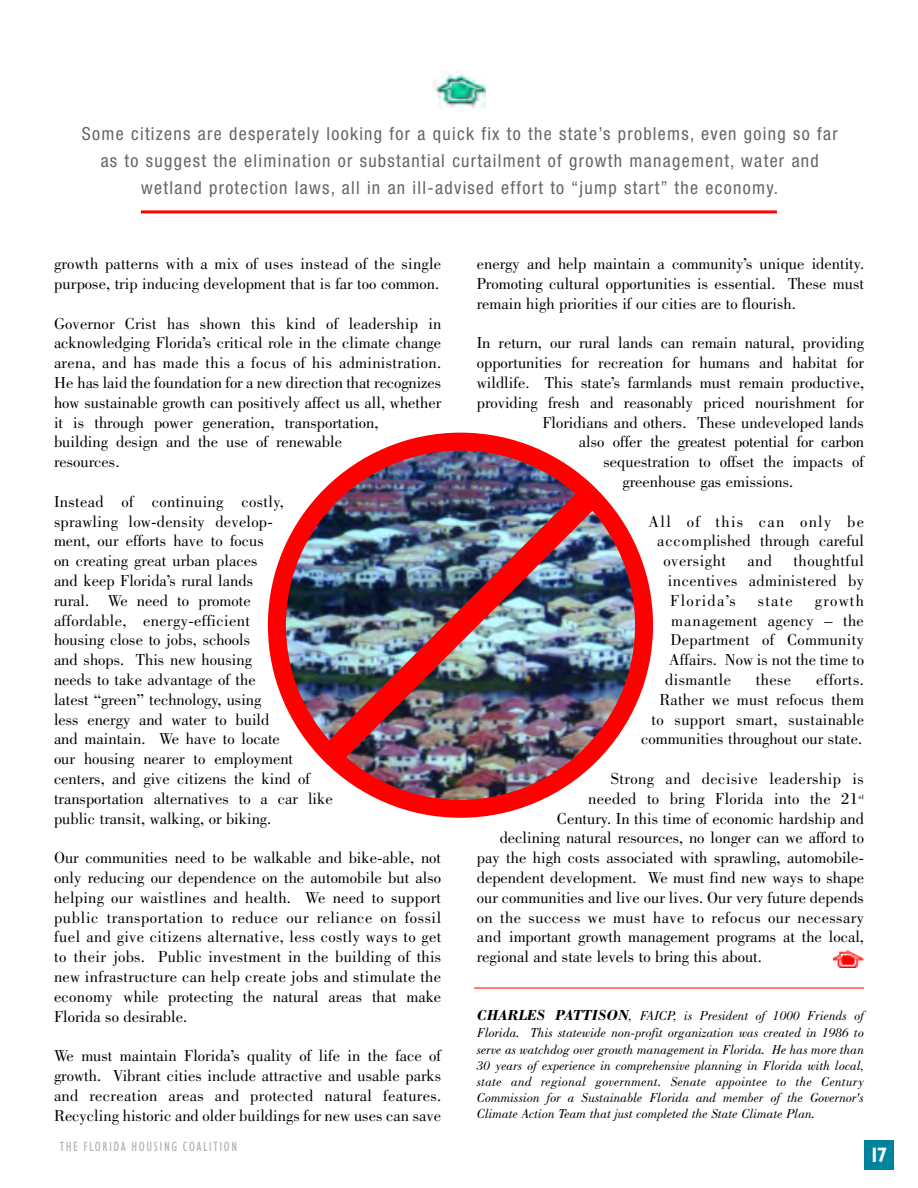
<style>
.page{position:relative;width:918px;height:1188px;background:#fff}
.page>*{position:absolute;margin:0;border:0;box-sizing:border-box;transform-origin:0 0}
.t1{font:700 condensed 21px "Humanist 521 BT";color:#fff}
.t2{font:condensed 18px/27px "Helvetica Neue";letter-spacing:.07em;color:#666;text-align:center}
.t3{font:16.5px/19.8px "Bodoni";color:#000;text-align:justify}
.t4{font:16.5px "Bodoni";letter-spacing:.025em;color:#000}
.t5{font:16.5px "Bodoni";letter-spacing:.02em;color:#000}
.t6{font:16.5px "Bodoni";letter-spacing:.08em;color:#000}
.t7{font:16.5px "Bodoni";letter-spacing:.03em;color:#000}
.t8{font:italic 13.5px/16.4px "Bodoni";color:#000;text-align:justify}
.t9{font:condensed 13.5px "Humanist 521 BT";letter-spacing:.11em;color:#b3b3b3}
.s1{font-weight:700;font-size:15px}
</style>
<div class="page">
<div style="left:864px;top:1140px;width:30px;height:30px;background:#00839c"></div>
<svg style="left:268px;top:433px;width:385px;height:385px"></svg>
<hr style="left:141px;top:210px;width:636px;height:3px;background:#f00">
<img style="left:834px;top:950px;width:30px;height:18px">
<hr style="left:474px;top:988px;width:390px;height:1px;background:#f00">
<img style="left:434px;top:72px;width:51px;height:35px">
<img style="left:300px;top:466px;width:321px;height:321px">
<p class="t2" style="left:82px;top:122px;width:757px">Some citizens are desperately looking for a quick fix to the state’s problems, even going so far as to suggest the elimination or substantial curtailment of growth management, water and wetland protection laws, all in an ill-advised effort to “jump start” the economy.</p>
<p class="t3" style="left:54px;top:255px;width:389px">growth patterns with a mix of uses instead of the single purpose, trip inducing development that is far too common.</p>
<p class="t3" style="left:54px;top:315px;width:389px;text-align:left">Governor Crist has shown this kind of leadership in acknowledging Florida’s critical role in the climate change arena, and has made this a focus of his administration.<br>He has laid the foundation for a new direction that recognizes how sustainable growth can positively affect us all, whether it is through power generation, transportation,<br>building design and the use of renewable<br>resources.</p>
<p class="t3" style="left:54px;top:493px;width:280px;text-align:left">Instead of continuing costly, sprawling low-density develop-<br>ment, our efforts have to focus<br>on creating great urban places<br>and keep Florida’s rural lands<br>rural. We need to promote<br>affordable, energy-efficient<br>housing close to jobs, schools<br>and shops. This new housing<br>needs to take advantage of the<br>latest “green” technology, using<br>less energy and water to build<br>and maintain. We have to locate<br>our housing nearer to employment centers, and give citizens the kind of transportation alternatives to a car like public transit, walking, or biking.</p>
<p class="t3" style="left:54px;top:849px;width:389px">Our communities need to be walkable and bike-able, not only reducing our dependence on the automobile but also helping our waistlines and health. We need to support public transportation to reduce our reliance on fossil fuel and give citizens alternative, less costly ways to get to their jobs. Public investment in the building of this new infrastructure can help create jobs and stimulate the economy while protecting the natural areas that make Florida so desirable.</p>
<p class="t3" style="left:54px;top:1047px;width:389px">We must maintain Florida’s quality of life in the face of growth. Vibrant cities include attractive and usable parks and recreation areas and protected natural features.<br>Recycling historic and older buildings for new uses can save</p>
<p class="t9" style="left:60px;top:1142px;width:179px">THE FLORIDA HOUSING COALITION</p>
<p class="t3" style="left:477px;top:255px;width:389px">energy and help maintain a community’s unique identity.<br>Promoting cultural opportunities is essential. These must remain high priorities if our cities are to flourish.</p>
<p class="t3" style="left:477px;top:335px;width:389px">In return, our rural lands can remain natural, providing</p>
<p class="t3" style="left:477px;top:354px;width:389px">opportunities for recreation for humans and habitat for</p>
<p class="t3" style="left:477px;top:374px;width:389px">wildlife. This state’s farmlands must remain productive,</p>
<p class="t3" style="left:477px;top:394px;width:389px">providing fresh and reasonably priced nourishment for</p>
<p class="t3" style="left:542px;top:414px;width:323px">Floridians and others. These undeveloped lands</p>
<p class="t3" style="left:579px;top:434px;width:287px">also offer the greatest potential for carbon</p>
<p class="t3" style="left:604px;top:453px;width:262px">sequestration to offset the impacts of</p>
<p class="t3" style="left:623px;top:473px;width:172px">greenhouse gas emissions.</p>
<p class="t6" style="left:648px;top:515px;width:217px">All of this can only be</p>
<p class="t3" style="left:657px;top:533px;width:209px">accomplished through careful</p>
<p class="t7" style="left:663px;top:555px;width:64px">oversight</p>
<p class="t3" style="left:747px;top:552px;width:26px">and</p>
<p class="t3" style="left:668px;top:552px;width:198px;text-indent:126px">thoughtful incentives administered by Florida’s</p>
<p class="t3" style="left:758px;top:592px;width:37px">state</p>
<p class="t3" style="left:815px;top:592px;width:51px">growth</p>
<p class="t3" style="left:671px;top:612px;width:194px">management agency – the</p>
<p class="t5" style="left:671px;top:634px;width:195px">Department of Community</p>
<p class="t3" style="left:669px;top:651px;width:197px">Affairs. Now is not the time to</p>
<p class="t5" style="left:665px;top:674px;width:67px">dismantle</p>
<p class="t3" style="left:756px;top:671px;width:37px">these</p>
<p class="t3" style="left:641px;top:671px;width:225px;text-align:right">efforts.<br>Rather we must refocus them<br>to support smart, sustainable communities throughout our state.</p>
<p class="t4" style="left:611px;top:773px;width:255px">Strong and decisive leadership is</p>
<p class="t3" style="left:588px;top:790px;width:277px">needed to bring Florida into the 21<sup>st</sup></p>
<p class="t3" style="left:557px;top:810px;width:309px">Century. In this time of economic hardship and</p>
<p class="t3" style="left:500px;top:830px;width:366px">declining natural resources, no longer can we afford to</p>
<p class="t3" style="left:477px;top:849px;width:389px">pay the high costs associated with sprawling, automobile-</p>
<p class="t3" style="left:477px;top:869px;width:389px">dependent development. We must find new ways to shape</p>
<p class="t3" style="left:477px;top:889px;width:389px">our communities and live our lives. Our very future depends</p>
<p class="t4" style="left:477px;top:911px;width:389px">on the success we must have to refocus our necessary</p>
<p class="t3" style="left:477px;top:929px;width:389px">and important growth management programs at the local,</p>
<p class="t3" style="left:477px;top:948px;width:287px">regional and state levels to bring this about.</p>
<p class="t8" style="left:477px;top:1009px;width:389px"><span class="s1">CHARLES PATTISON</span>, FAICP, is President of 1000 Friends of Florida. This statewide non-profit organization was created in 1986 to serve as watchdog over growth management in Florida. He has more than 30 years of experience in comprehensive planning in Florida with local, state and regional government. Senate appointee to the Century Commission for a Sustainable Florida and member of the Governor's Climate Action Team that just completed the State Climate Plan.</p>
<p class="t1" style="left:871px;top:1147px;width:17px">17</p>
</div>
